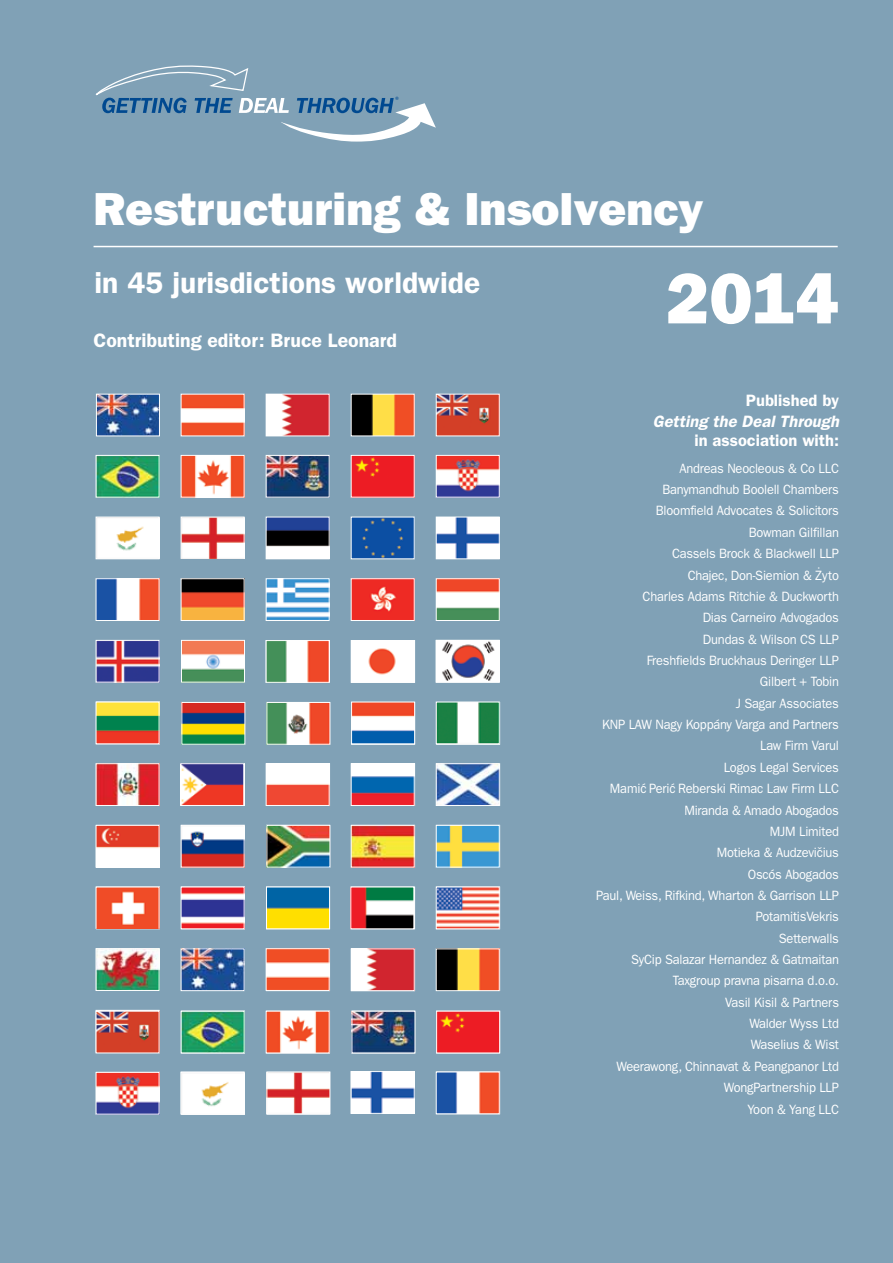
<style>
.page{position:relative;width:893px;height:1263px;background:#80a1b6}
.page>*{position:absolute;margin:0;border:0;box-sizing:border-box;transform-origin:0 0}
.t1{font:800 72px "Franklin Gothic";color:#fff}
.t2{font:800 46.5px "Franklin Gothic";color:#fff}
.t3{font:600 30px "Franklin Gothic";color:#fff}
.t4{font:600 19.5px "Franklin Gothic";color:#fff}
.t5{font:600 16.5px "Franklin Gothic";color:#fff}
.t6{font:italic 600 16.5px "Franklin Gothic";color:#fff}
.t7{font:13.5px/21.3px "Franklin Gothic";letter-spacing:-.015em;color:#fff;text-align:right;scale:.95 1}
.t8{font:7.65px "Franklin Gothic";color:#004990}
</style>
<div class="page">
<hr style="left:94px;top:246px;width:744px;height:1px;background:#fff">
<img style="left:98px;top:519px;width:59px;height:38px">
<div style="left:96px;top:517px;width:63px;height:42px;border:1px solid #fff"></div>
<img style="left:353px;top:457px;width:60px;height:38px">
<div style="left:351px;top:455px;width:64px;height:42px;border:1px solid #fff"></div>
<img style="left:98px;top:457px;width:59px;height:38px">
<div style="left:96px;top:455px;width:63px;height:42px;border:1px solid #fff"></div>
<img style="left:268px;top:457px;width:60px;height:38px">
<div style="left:266px;top:455px;width:64px;height:42px;border:1px solid #fff"></div>
<img style="left:438px;top:519px;width:60px;height:38px">
<div style="left:436px;top:517px;width:64px;height:42px;border:1px solid #fff"></div>
<img style="left:353px;top:519px;width:60px;height:38px">
<img style="left:183px;top:519px;width:59px;height:38px">
<div style="left:181px;top:517px;width:63px;height:42px;border:1px solid #fff"></div>
<img style="left:268px;top:396px;width:60px;height:38px">
<div style="left:266px;top:394px;width:64px;height:42px;border:1px solid #fff"></div>
<img style="left:353px;top:396px;width:60px;height:38px">
<img style="left:98px;top:396px;width:60px;height:38px">
<div style="left:96px;top:394px;width:64px;height:42px;border:1px solid #fff"></div>
<img style="left:183px;top:396px;width:59px;height:38px">
<img style="left:438px;top:396px;width:60px;height:38px">
<div style="left:436px;top:394px;width:64px;height:42px;border:1px solid #fff"></div>
<img style="left:183px;top:457px;width:59px;height:38px">
<div style="left:181px;top:455px;width:63px;height:42px;border:1px solid #fff"></div>
<img style="left:438px;top:457px;width:60px;height:38px">
<div style="left:436px;top:455px;width:64px;height:42px;border:1px solid #fff"></div>
<svg style="left:96px;top:65px;width:340px;height:77px"></svg>
<img style="left:98px;top:580px;width:59px;height:39px">
<div style="left:96px;top:578px;width:63px;height:43px;border:1px solid #fff"></div>
<img style="left:98px;top:642px;width:59px;height:38px">
<div style="left:96px;top:640px;width:63px;height:42px;border:1px solid #fff"></div>
<img style="left:438px;top:580px;width:60px;height:39px">
<div style="left:436px;top:578px;width:64px;height:43px;border:1px solid #fff"></div>
<img style="left:183px;top:580px;width:59px;height:39px">
<div style="left:181px;top:578px;width:63px;height:43px;border:1px solid #fff"></div>
<img style="left:268px;top:580px;width:60px;height:39px">
<div style="left:266px;top:578px;width:64px;height:43px;border:1px solid #fff"></div>
<img style="left:268px;top:519px;width:60px;height:38px">
<div style="left:266px;top:517px;width:64px;height:42px;border:1px solid #fff"></div>
<img style="left:353px;top:580px;width:60px;height:39px">
<div style="left:351px;top:578px;width:64px;height:43px;border:1px solid #fff"></div>
<div style="left:351px;top:702px;width:64px;height:43px;background:#edf2f4"></div>
<div style="left:436px;top:702px;width:64px;height:43px;background:#edf2f4"></div>
<svg style="left:96px;top:1010px;width:63px;height:42px"></svg>
<div style="left:181px;top:1071px;width:63px;height:43px;background:#c5d4de"></div>
<img style="left:183px;top:642px;width:60px;height:38px">
<div style="left:181px;top:640px;width:64px;height:42px;border:1px solid #fff"></div>
<img style="left:268px;top:642px;width:60px;height:39px">
<div style="left:266px;top:640px;width:64px;height:43px;border:1px solid #fff"></div>
<img style="left:353px;top:642px;width:60px;height:39px">
<div style="left:351px;top:640px;width:64px;height:43px;border:1px solid #fff"></div>
<img style="left:438px;top:889px;width:60px;height:38px">
<div style="left:436px;top:887px;width:64px;height:42px;border:1px solid #fff"></div>
<img style="left:183px;top:889px;width:59px;height:38px">
<img style="left:268px;top:889px;width:60px;height:38px">
<div style="left:266px;top:887px;width:64px;height:42px;border:1px solid #fff"></div>
<img style="left:352px;top:889px;width:60px;height:38px">
<img style="left:438px;top:642px;width:60px;height:38px">
<div style="left:436px;top:640px;width:64px;height:42px;border:1px solid #fff"></div>
<img style="left:183px;top:950px;width:59px;height:39px">
<div style="left:181px;top:948px;width:63px;height:43px;border:1px solid #fff"></div>
<img style="left:98px;top:704px;width:59px;height:38px">
<img style="left:268px;top:950px;width:60px;height:39px">
<div style="left:266px;top:948px;width:64px;height:43px;border:1px solid #fff"></div>
<img style="left:353px;top:950px;width:60px;height:39px">
<div style="left:351px;top:948px;width:64px;height:43px;border:1px solid #fff"></div>
<img style="left:183px;top:704px;width:60px;height:39px">
<div style="left:181px;top:702px;width:64px;height:43px;border:1px solid #fff"></div>
<img style="left:438px;top:950px;width:60px;height:39px">
<div style="left:436px;top:948px;width:64px;height:43px;border:1px solid #fff"></div>
<img style="left:269px;top:704px;width:59px;height:39px">
<div style="left:267px;top:702px;width:63px;height:43px;border:1px solid #fff"></div>
<img style="left:98px;top:1013px;width:59px;height:38px">
<img style="left:353px;top:704px;width:60px;height:38px">
<div style="left:351px;top:702px;width:64px;height:42px;border:1px solid #fff"></div>
<img style="left:183px;top:1013px;width:59px;height:38px">
<div style="left:181px;top:1011px;width:63px;height:42px;border:1px solid #fff"></div>
<img style="left:438px;top:704px;width:60px;height:38px">
<div style="left:436px;top:702px;width:64px;height:42px;border:1px solid #fff"></div>
<img style="left:268px;top:1013px;width:60px;height:38px">
<div style="left:266px;top:1011px;width:64px;height:42px;border:1px solid #fff"></div>
<img style="left:98px;top:765px;width:59px;height:39px">
<div style="left:96px;top:763px;width:63px;height:43px;border:1px solid #fff"></div>
<img style="left:354px;top:1013px;width:59px;height:38px">
<div style="left:352px;top:1011px;width:63px;height:42px;border:1px solid #fff"></div>
<img style="left:182px;top:765px;width:60px;height:39px">
<div style="left:180px;top:763px;width:64px;height:43px;border:1px solid #fff"></div>
<img style="left:438px;top:1013px;width:60px;height:38px">
<div style="left:436px;top:1011px;width:64px;height:42px;border:1px solid #fff"></div>
<img style="left:268px;top:765px;width:60px;height:39px">
<div style="left:266px;top:763px;width:64px;height:43px;border:1px solid #fff"></div>
<img style="left:98px;top:1074px;width:59px;height:38px">
<div style="left:96px;top:1072px;width:63px;height:42px;border:1px solid #fff"></div>
<img style="left:353px;top:765px;width:60px;height:39px">
<div style="left:351px;top:763px;width:64px;height:43px;border:1px solid #fff"></div>
<img style="left:183px;top:1074px;width:59px;height:38px">
<div style="left:181px;top:1072px;width:63px;height:42px;border:1px solid #fff"></div>
<img style="left:438px;top:765px;width:60px;height:39px">
<div style="left:436px;top:763px;width:64px;height:43px;border:1px solid #fff"></div>
<img style="left:268px;top:1073px;width:60px;height:39px">
<div style="left:266px;top:1071px;width:64px;height:43px;border:1px solid #fff"></div>
<img style="left:98px;top:827px;width:59px;height:38px">
<div style="left:96px;top:825px;width:63px;height:42px;border:1px solid #fff"></div>
<img style="left:183px;top:827px;width:59px;height:38px">
<div style="left:181px;top:825px;width:63px;height:42px;border:1px solid #fff"></div>
<img style="left:353px;top:1073px;width:60px;height:39px">
<div style="left:351px;top:1071px;width:64px;height:43px;border:1px solid #fff"></div>
<img style="left:269px;top:827px;width:59px;height:38px">
<div style="left:267px;top:825px;width:63px;height:42px;border:1px solid #fff"></div>
<img style="left:353px;top:827px;width:60px;height:38px">
<div style="left:351px;top:825px;width:64px;height:42px;border:1px solid #fff"></div>
<img style="left:438px;top:827px;width:60px;height:38px">
<div style="left:436px;top:825px;width:64px;height:42px;border:1px solid #fff"></div>
<img style="left:98px;top:889px;width:59px;height:38px">
<img style="left:98px;top:950px;width:59px;height:39px">
<div style="left:96px;top:948px;width:63px;height:43px;border:1px solid #fff"></div>
<img style="left:438px;top:1073px;width:60px;height:39px">
<div style="left:436px;top:1071px;width:64px;height:43px;border:1px solid #fff"></div>
<p class="t8" style="left:395px;top:95px;width:7px">®</p>
<h2 class="t2" style="left:94px;top:181px;width:612px">Restructuring &amp; Insolvency</h2>
<h3 class="t3" style="left:94px;top:265px;width:387px">in 45 jurisdictions worldwide</h3>
<h3 class="t4" style="left:94px;top:328px;width:305px">Contributing editor: Bruce Leonard</h3>
<h1 class="t1" style="left:666px;top:256px;width:174px">2014</h1>
<p class="t5" style="left:746px;top:390px;width:95px">Published by</p>
<p class="t6" style="left:653px;top:411px;width:188px">Getting the Deal Through</p>
<p class="t5" style="left:694px;top:431px;width:146px">in association with:</p>
<p class="t7" style="left:596px;top:458px;width:257px">Andreas Neocleous &amp; Co LLC<br>Banymandhub Boolell Chambers<br>Bloomfield Advocates &amp; Solicitors<br>Bowman Gilfillan<br>Cassels Brock &amp; Blackwell LLP<br>Chajec, Don-Siemion &amp; Z˙ yto<br>Charles Adams Ritchie &amp; Duckworth<br>Dias Carneiro Advogados<br>Dundas &amp; Wilson CS LLP<br>Freshfields Bruckhaus Deringer LLP<br>Gilbert + Tobin<br>J Sagar Associates<br>KNP LAW Nagy Koppány Varga and Partners<br>Law Firm Varul<br>Logos Legal Services<br>Mamic´ Peric´ Reberski Rimac Law Firm LLC<br>Miranda &amp; Amado Abogados<br>MJM Limited<br>Motieka &amp; Audzevicˇius<br>Oscós Abogados<br>Paul, Weiss, Rifkind, Wharton &amp; Garrison LLP<br>PotamitisVekris<br>Setterwalls<br>SyCip Salazar Hernandez &amp; Gatmaitan<br>Taxgroup pravna pisarna d.o.o.<br>Vasil Kisil &amp; Partners<br>Walder Wyss Ltd<br>Waselius &amp; Wist<br>Weerawong, Chinnavat &amp; Peangpanor Ltd<br>WongPartnership LLP<br>Yoon &amp; Yang LLC</p>
</div>
